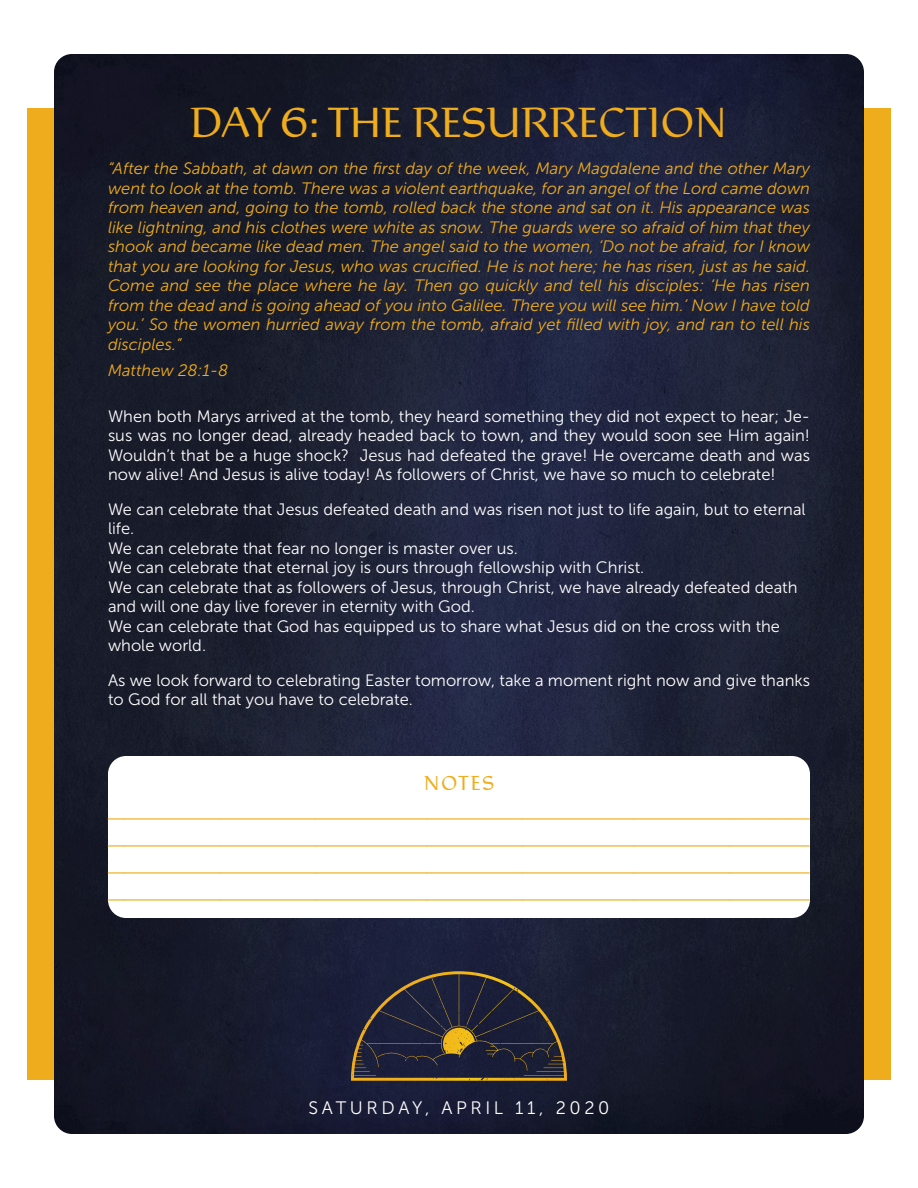
<style>
.page{position:relative;width:918px;height:1188px;background:#fff}
.page>*{position:absolute;margin:0;border:0;box-sizing:border-box;transform-origin:0 0}
.t1{font:37.5px "Rieven Uncial";color:#efac1c}
.t2{font:18px "Rieven Uncial";letter-spacing:.095em;color:#efac1c}
.devo_white{font:18px "Museo Sans 300";letter-spacing:.2em;color:#fff}
.devo_white-2{font:16.5px/19.5px "Museo Sans 300";color:#fff}
.verse-easter{font:italic 16.5px/19.5px "Museo Sans 300";color:#efac1c;text-align:justify}
</style>
<div class="page">
<div style="left:27px;top:108px;width:864px;height:972px;background:#efac1c"></div>
<img style="left:54px;top:54px;width:810px;height:1080px">
<svg style="left:351px;top:971px;width:216px;height:110px"></svg>
<div style="left:108px;top:756px;width:702px;height:162px;background:#fff;border-radius:18px"></div>
<p class="t1" style="left:190px;top:96px;width:539px">DAY 6: THE RESURRECTION</p>
<p class="verse-easter" style="left:108px;top:159px;width:704px">“After the Sabbath, at dawn on the first day of the week, Mary Magdalene and the other Mary went to look at the tomb. There was a violent earthquake, for an angel of the Lord came down from heaven and, going to the tomb, rolled back the stone and sat on it. His appearance was like lightning, and his clothes were white as snow. The guards were so afraid of him that they shook and became like dead men. The angel said to the women, ‘Do not be afraid, for I know that you are looking for Jesus, who was crucified. He is not here; he has risen, just as he said.<br>Come and see the place where he lay. Then go quickly and tell his disciples: ‘He has risen from the dead and is going ahead of you into Galilee. There you will see him.’ Now I have told you.’ So the women hurried away from the tomb, afraid yet filled with joy, and ran to tell his disciples.”</p>
<p class="verse-easter" style="left:108px;top:361px;width:122px">Matthew 28:1-8</p>
<p class="devo_white-2" style="left:108px;top:407px;width:704px;text-align:justify">When both Marys arrived at the tomb, they heard something they did not expect to hear; Je&shy;sus was no longer dead, already headed back to town, and they would soon see Him again!<br>Wouldn’t that be a huge shock? Jesus had defeated the grave! He overcame death and was now alive! And Jesus is alive today! As followers of Christ, we have so much to celebrate!</p>
<p class="devo_white-2" style="left:108px;top:500px;width:699px">We can celebrate that Jesus defeated death and was risen not just to life again, but to eternal life.<br>We can celebrate that fear no longer is master over us.<br>We can celebrate that eternal joy is ours through fellowship with Christ.<br>We can celebrate that as followers of Jesus, through Christ, we have already defeated death and will one day live forever in eternity with God.<br>We can celebrate that God has equipped us to share what Jesus did on the cross with the whole world.</p>
<p class="devo_white-2" style="left:108px;top:671px;width:704px">As we look forward to celebrating Easter tomorrow, take a moment right now and give thanks to God for all that you have to celebrate.</p>
<p class="t2" style="left:424px;top:770px;width:72px">NOTES</p>
<p class="t2" style="left:108px;top:797px;width:703px">____________________________________________</p>
<p class="t2" style="left:108px;top:824px;width:703px">____________________________________________</p>
<p class="t2" style="left:108px;top:851px;width:703px">____________________________________________</p>
<p class="t2" style="left:108px;top:878px;width:703px">____________________________________________</p>
<p class="devo_white" style="left:309px;top:1098px;width:302px">SATURDAY, APRIL 11, 2020</p>
</div>
